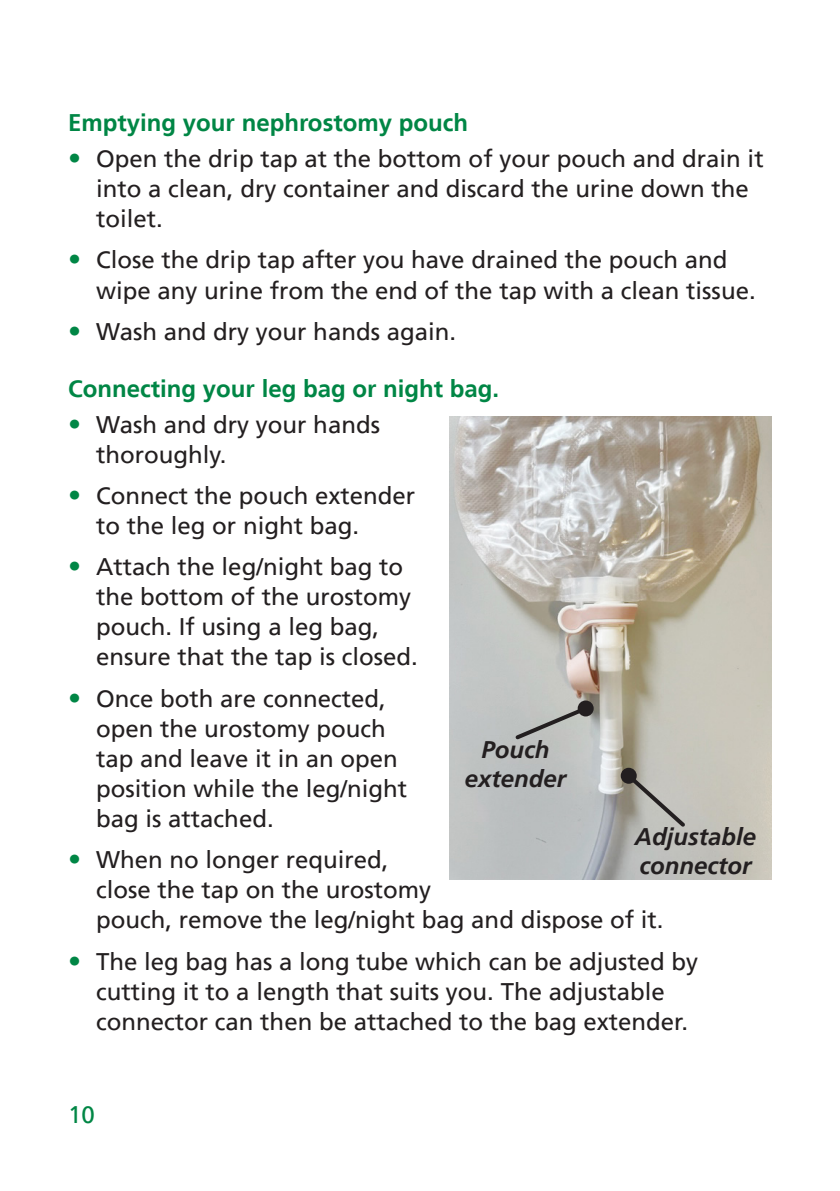
<style>
.page{position:relative;width:840px;height:1191px;background:#fff}
.page>*{position:absolute;margin:0;border:0;box-sizing:border-box;transform-origin:0 0}
.t1{font:24px/30px "Frutiger LT";color:#231f20}
.Sub_Heading{font:700 24px "Frutiger LT";color:#008645}
.Sub-sub_heading{font:italic 700 24px/28.8px "Frutiger LT";color:#231f20}
.t2{font:24px "Frutiger LT";color:#008645}
.s1{font-size:26px;color:#008645}
</style>
<div class="page">
<img style="left:449px;top:417px;width:322px;height:462px">
<svg style="left:512px;top:703px;width:78px;height:39px;background:#b2b4b2"></svg>
<div style="left:577px;top:700px;width:16px;height:16px;background:#231f20;border-radius:50%"></div>
<svg style="left:622px;top:770px;width:66px;height:60px;background:#aeaca5"></svg>
<div style="left:620px;top:767px;width:16px;height:16px;background:#231f20;border-radius:50%"></div>
<p class="Sub_Heading" style="left:68px;top:109px;width:401px">Emptying your nephrostomy pouch</p>
<p class="t1" style="left:96px;top:144px;width:668px;text-indent:-28px"><span class="s1">•</span> Open the drip tap at the bottom of your pouch and drain it into a clean, dry container and discard the urine down the toilet.</p>
<p class="t1" style="left:96px;top:245px;width:660px;text-indent:-28px"><span class="s1">•</span> Close the drip tap after you have drained the pouch and wipe any urine from the end of the tap with a clean tissue.</p>
<p class="t1" style="left:68px;top:317px;width:389px"><span class="s1">•</span> Wash and dry your hands again.</p>
<p class="Sub_Heading" style="left:68px;top:374px;width:432px">Connecting your leg bag or night bag.</p>
<p class="t1" style="left:96px;top:409px;width:285px;text-indent:-28px"><span class="s1">•</span> Wash and dry your hands thoroughly.</p>
<p class="t1" style="left:96px;top:481px;width:320px;text-indent:-28px"><span class="s1">•</span> Connect the pouch extender to the leg or night bag.</p>
<p class="t1" style="left:96px;top:552px;width:323px;text-indent:-28px"><span class="s1">•</span> Attach the leg/night bag to the bottom of the urostomy pouch. If using a leg bag, ensure that the tap is closed.</p>
<p class="t1" style="left:96px;top:683px;width:312px;text-indent:-28px"><span class="s1">•</span> Once both are connected, open the urostomy pouch tap and leave it in an open position while the leg/night bag is attached.</p>
<p class="t1" style="left:96px;top:845px;width:568px;text-indent:-28px"><span class="s1">•</span> When no longer required,<br>close the tap on the urostomy<br>pouch, remove the leg/night bag and dispose of it.</p>
<p class="t1" style="left:96px;top:946px;width:603px;text-indent:-28px"><span class="s1">•</span> The leg bag has a long tube which can be adjusted by cutting it to a length that suits you. The adjustable connector can then be attached to the bag extender.</p>
<p class="Sub-sub_heading" style="left:464px;top:735px;width:103px;text-align:center">Pouch extender</p>
<p class="Sub-sub_heading" style="left:634px;top:822px;width:123px">Adjustable connector</p>
<p class="t2" style="left:68px;top:1101px;width:28px">10</p>
</div>
